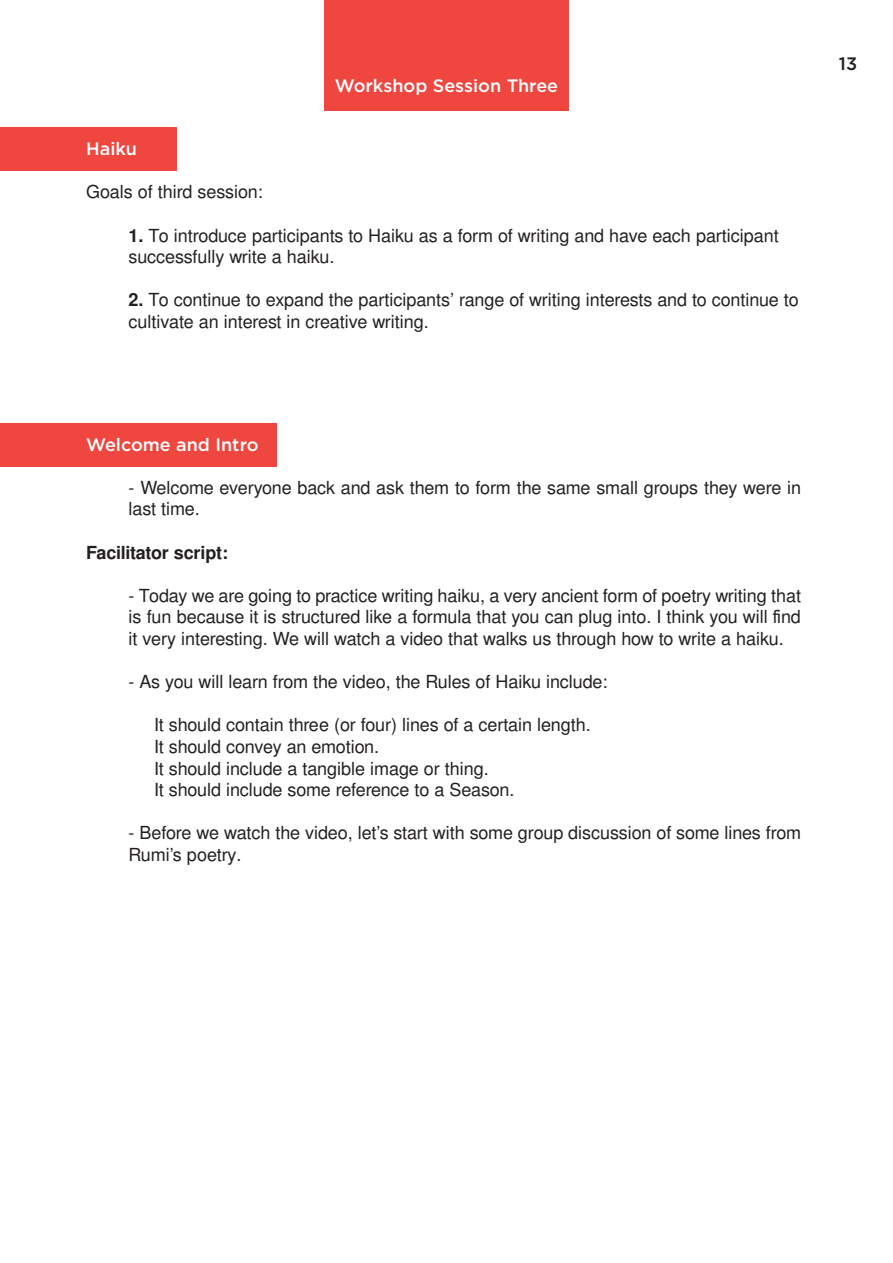
<style>
.page{position:relative;width:893px;height:1263px;background:#fff}
.page>*{position:absolute;margin:0;border:0;box-sizing:border-box;transform-origin:0 0}
.t1{font:18px/21.6px "Free Sans";letter-spacing:-.005em;color:#231f20}
.Estilo_de_parágrafo{font:500 18px "Gotham";color:#fff}
.t2{font:700 18px "Free Sans";letter-spacing:-.015em;color:#231f20}
.t3{font:500 18px "Gotham";color:#231f20}
.s1{font-weight:700}
</style>
<div class="page">
<div style="left:324px;top:0;width:245px;height:111px;background:#ef463f"></div>
<div style="left:0;top:423px;width:276px;height:43px;background:#ef463f"></div>
<div style="left:0;top:128px;width:176px;height:43px;background:#ef463f"></div>
<p class="Estilo_de_parágrafo" style="left:335px;top:74px;width:225px">Workshop Session Three</p>
<p class="Estilo_de_parágrafo" style="left:86px;top:137px;width:52px">Haiku</p>
<p class="t1" style="left:86px;top:182px;width:178px">Goals of third session:</p>
<p class="t1" style="left:129px;top:225px;width:651px"><span class="s1">1.</span> To introduce participants to Haiku as a form of writing and have each participant successfully write a haiku.</p>
<p class="t1" style="left:129px;top:290px;width:671px"><span class="s1">2.</span> To continue to expand the participants’ range of writing interests and to continue to cultivate an interest in creative writing.</p>
<p class="t3" style="left:839px;top:52px;width:20px">13</p>
<p class="Estilo_de_parágrafo" style="left:86px;top:432px;width:174px">Welcome and Intro</p>
<p class="t1" style="left:129px;top:478px;width:674px">- Welcome everyone back and ask them to form the same small groups they were in last time.</p>
<p class="t2" style="left:86px;top:539px;width:144px">Facilitator script:</p>
<p class="t1" style="left:129px;top:586px;width:674px;text-align:justify">- Today we are going to practice writing haiku, a very ancient form of poetry writing that is fun because it is structured like a formula that you can plug into. I think you will find it very interesting. We will watch a video that walks us through how to write a haiku.</p>
<p class="t1" style="left:129px;top:672px;width:480px">- As you will learn from the video, the Rules of Haiku include:</p>
<p class="t1" style="left:154px;top:715px;width:438px">It should contain three (or four) lines of a certain length.</p>
<p class="t1" style="left:154px;top:737px;width:227px">It should convey an emotion.</p>
<p class="t1" style="left:154px;top:759px;width:336px">It should include a tangible image or thing.</p>
<p class="t1" style="left:154px;top:780px;width:362px">It should include some reference to a Season.</p>
<p class="t1" style="left:129px;top:823px;width:674px">- Before we watch the video, let’s start with some group discussion of some lines from<br>Rumi’s poetry.</p>
</div>
